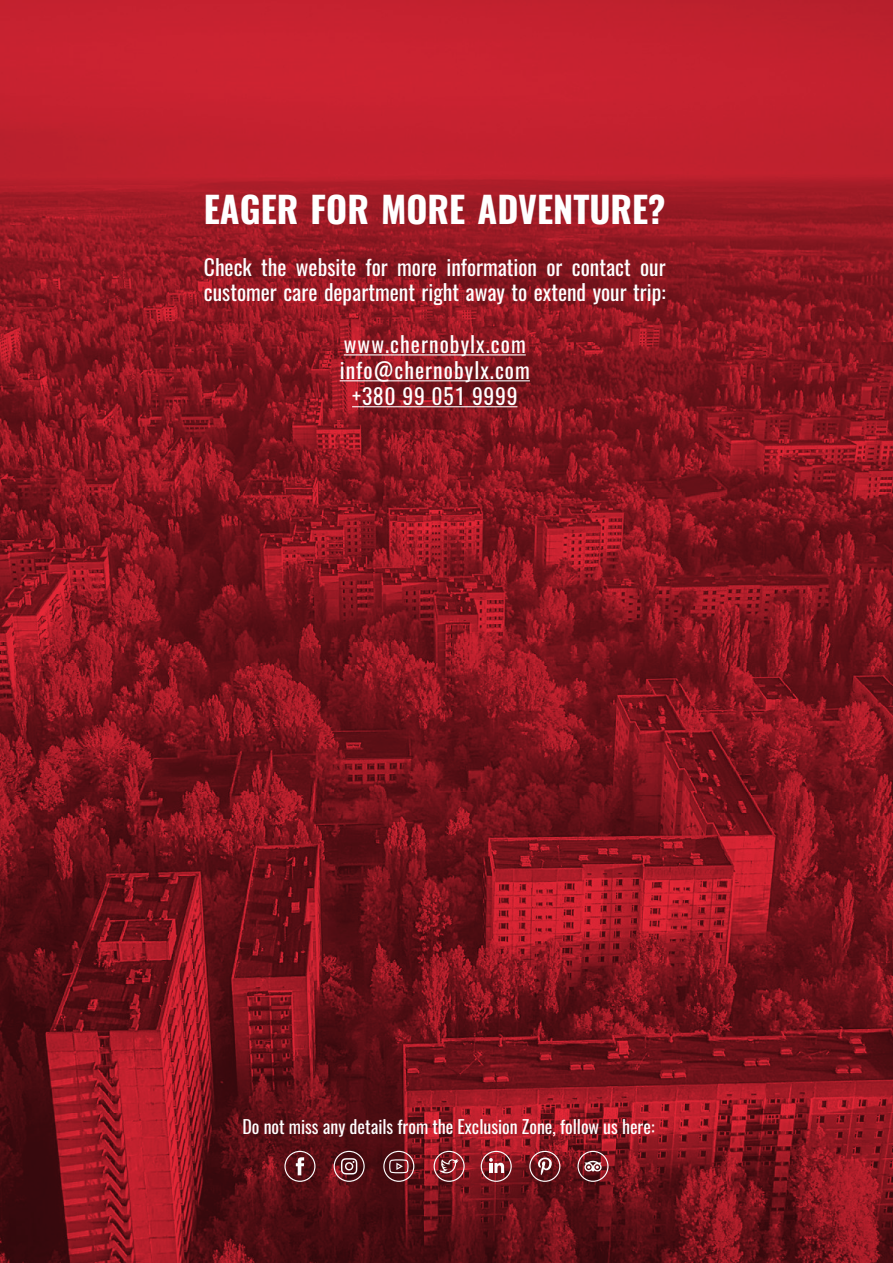
<style>
.page{position:relative;width:893px;height:1263px;background:#fff}
.page>*{position:absolute;margin:0;border:0;box-sizing:border-box;transform-origin:0 0}
.t1{font:700 36px "Oswald";color:#fff}
.t2{font:21.6px/26px "Oswald";color:#fff}
.t3{font:21.6px/26px "Oswald";letter-spacing:.05em;color:#fff;text-align:center}
.t4{font:18px "Oswald";color:#fff}
</style>
<div class="page">
<img style="left:0;top:0;width:893px;height:1263px">
<hr style="left:344px;top:354px;width:182px;height:1px;background:#fff">
<hr style="left:340px;top:380px;width:190px;height:1px;background:#fff">
<hr style="left:352px;top:406px;width:165px;height:1px;background:#fff">
<svg style="left:278px;top:1145px;width:44px;height:43px;background:#65262b"></svg>
<svg style="left:328px;top:1145px;width:43px;height:43px;background:#692a2f"></svg>
<svg style="left:377px;top:1145px;width:44px;height:43px;background:#66262b"></svg>
<svg style="left:427px;top:1145px;width:44px;height:43px;background:#922d35"></svg>
<svg style="left:474px;top:1145px;width:44px;height:43px;background:#96323a"></svg>
<svg style="left:523px;top:1145px;width:44px;height:43px;background:#802b32"></svg>
<svg style="left:571px;top:1145px;width:44px;height:43px;background:#7e2c33"></svg>
<h1 class="t1" style="left:204px;top:190px;width:463px">EAGER FOR MORE ADVENTURE?</h1>
<p class="t2" style="left:204px;top:252px;width:463px">Check the website for more information or contact our customer care department right away to extend your trip:</p>
<p class="t3" style="left:340px;top:329px;width:192px">www.chernobylx.com info@chernobylx.com +380 99 051 9999</p>
<p class="t4" style="left:242px;top:1111px;width:414px">Do not miss any details from the Exclusion Zone, follow us here:</p>
</div>
